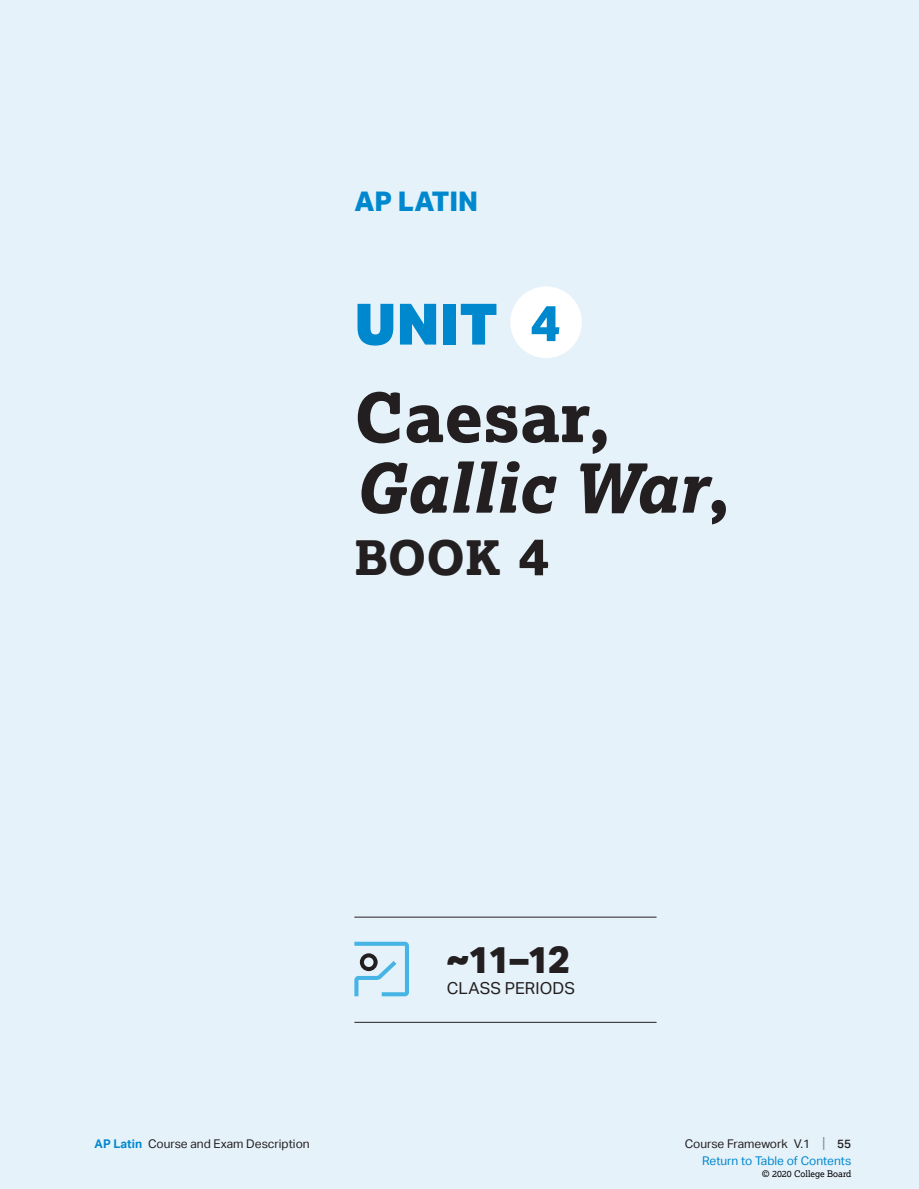
<style>
.page{position:relative;width:919px;height:1189px;background:#fff}
.page>*{position:absolute;margin:0;border:0;box-sizing:border-box;transform-origin:0 0}
.t1{font:italic 800 67.5px/70.5px "Lexia";color:#231f20}
.t2{font:900 57px "Aktiv Grotesk";color:#0088ce}
.t3{font:800 50.4px "Aktiv Grotesk";color:#0088ce}
.t4{font:800 47.25px "Lexia";color:#231f20}
.t5{font:800 37.5px "Aktiv Grotesk";color:#231f20}
.t6{font:800 27px "Aktiv Grotesk";color:#0088ce}
.t7{font:16.5px "Aktiv Grotesk";letter-spacing:.005em;color:#231f20}
.t8{font:12px/16.5px "Aktiv Grotesk";color:#0088ce;text-align:right}
.t9{font:12px "Aktiv Grotesk";color:#231f20}
.t10{font:9px "Lexia";color:#000}
.s1{font-style:normal}
.s2{font-size:52.5px}
.s3{font-weight:700;color:#0088ce}
.s4{color:#231f20}
.s5{font-size:15px;color:#808285}
.s6{font-weight:500;color:#231f20}
</style>
<div class="page">
<div style="left:0;top:0;width:918px;height:1188px;background:#e6f2fa"></div>
<div style="left:510px;top:286px;width:71px;height:72px;background:#fff;border-radius:50%"></div>
<svg style="left:354px;top:941px;width:55px;height:55px"></svg>
<hr style="left:354px;top:916px;width:302px;height:1px;background:#231f20">
<hr style="left:354px;top:1021px;width:302px;height:1px;background:#231f20">
<h3 class="t6" style="left:354px;top:184px;width:125px">AP LATIN</h3>
<h2 class="t2" style="left:354px;top:287px;width:145px">UNIT</h2>
<h3 class="t3" style="left:530px;top:291px;width:31px">4</h3>
<h1 class="t1" style="left:354px;top:380px;width:377px"><span class="s1">Caesar,<br></span>Gallic War<span class="s1">,</span></h1>
<h3 class="t4" style="left:354px;top:527px;width:196px">book <span class="s2">4</span></h3>
<h3 class="t5" style="left:446px;top:935px;width:125px">~11–12</h3>
<h3 class="t7" style="left:446px;top:978px;width:130px">CLASS PERIODS</h3>
<p class="t9" style="left:95px;top:1136px;width:216px"><span class="s3">AP Latin</span> Course and Exam Description</p>
<p class="t8" style="left:684px;top:1135px;width:168px"><span class="s4">Course Framework V.1</span> <span class="s5">|</span> <span class="s6">55<br></span>Return to Table of Contents</p>
<p class="t10" style="left:761px;top:1167px;width:91px">© 2020 College Board</p>
</div>
